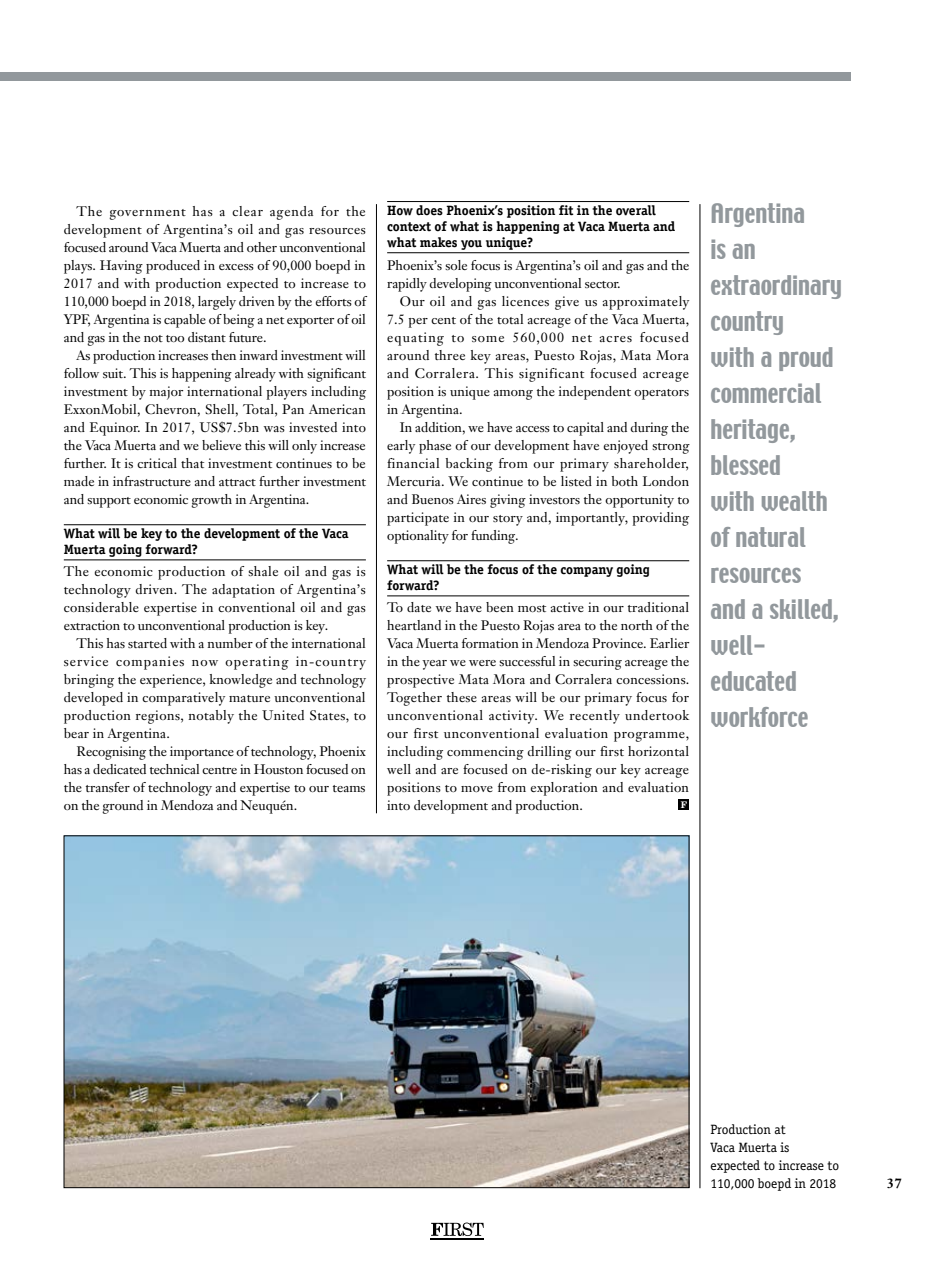
<style>
.page{position:relative;width:936px;height:1263px;background:#fff}
.page>*{position:absolute;margin:0;border:0;box-sizing:border-box;transform-origin:0 0}
.t1{font:24px/36px "Techno";color:#92989c}
.t2{font:13.5px/18px "Janson Text";color:#000;text-align:justify}
.t3{font:700 13.5px/16px "Officina Serif";letter-spacing:-.005em;color:#000}
.t4{font:13.5px/18px "Officina Serif";letter-spacing:-.005em;color:#000}
.t5{font:700 13.5px "Janson Text";color:#000}
.t6{font:700 9px "New Century Schlbk";color:#fff}
</style>
<div class="page">
<hr style="left:699px;top:204px;width:1px;height:984px;background:#000">
<svg style="left:431px;top:1222px;width:52px;height:14px"></svg>
<hr style="left:430px;top:1239px;width:54px;height:1px;background:#000">
<hr style="left:376px;top:204px;width:1px;height:609px;background:#000">
<hr style="left:387px;top:201px;width:302px;height:1px;background:#000">
<hr style="left:387px;top:252px;width:302px;height:1px;background:#000">
<hr style="left:387px;top:560px;width:302px;height:1px;background:#000">
<hr style="left:387px;top:596px;width:302px;height:1px;background:#000">
<div style="left:678px;top:799px;width:11px;height:11px;background:#000"></div>
<hr style="left:64px;top:524px;width:302px;height:1px;background:#000">
<hr style="left:64px;top:560px;width:302px;height:1px;background:#000">
<div style="left:0;top:72px;width:850px;height:9px;background:#92989c"></div>
<img style="left:66px;top:838px;width:621px;height:348px">
<p class="t2" style="left:64px;top:202px;width:304px;text-indent:13px">The government has a clear agenda for the development of Argentina’s oil and gas resources focused around Vaca Muerta and other unconventional plays. Having produced in excess of 90,000 boepd in 2017 and with production expected to increase to 110,000 boepd in 2018, largely driven by the efforts of YPF, Argentina is capable of being a net exporter of oil and gas in the not too distant future.</p>
<p class="t2" style="left:64px;top:346px;width:304px;text-indent:13px">As production increases then inward investment will follow suit. This is happening already with significant investment by major international players including ExxonMobil, Chevron, Shell, Total, Pan American and Equinor. In 2017, US$7.5bn was invested into the Vaca Muerta and we believe this will only increase further. It is critical that investment continues to be made in infrastructure and attract further investment and support economic growth in Argentina.</p>
<p class="t3" style="left:64px;top:525px;width:286px">What will be key to the development of the Vaca<br>Muerta going forward?</p>
<p class="t2" style="left:64px;top:562px;width:303px">The economic production of shale oil and gas is technology driven. The adaptation of Argentina’s considerable expertise in conventional oil and gas extraction to unconventional production is key.</p>
<p class="t2" style="left:64px;top:634px;width:304px;text-indent:13px">This has started with a number of the international service companies now operating in-country bringing the experience, knowledge and technology developed in comparatively mature unconventional production regions, notably the United States, to bear in Argentina.</p>
<p class="t2" style="left:64px;top:742px;width:303px;text-indent:13px">Recognising the importance of technology, Phoenix has a dedicated technical centre in Houston focused on the transfer of technology and expertise to our teams on the ground in Mendoza and Neuquén.</p>
<p class="t3" style="left:387px;top:202px;width:290px">How does Phoenix’s position fit in the overall context of what is happening at Vaca Muerta and what makes you unique?</p>
<p class="t2" style="left:387px;top:256px;width:304px">Phoenix’s sole focus is Argentina’s oil and gas and the rapidly developing unconventional sector.</p>
<p class="t2" style="left:387px;top:292px;width:304px;text-indent:13px">Our oil and gas licences give us approximately 7.5 per cent of the total acreage of the Vaca Muerta, equating to some 560,000 net acres focused around three key areas, Puesto Rojas, Mata Mora and Corralera. This significant focused acreage position is unique among the independent operators in Argentina.</p>
<p class="t2" style="left:387px;top:418px;width:304px;text-indent:13px">In addition, we have access to capital and during the early phase of our development have enjoyed strong financial backing from our primary shareholder, Mercuria. We continue to be listed in both London and Buenos Aires giving investors the opportunity to participate in our story and, importantly, providing optionality for funding.</p>
<p class="t3" style="left:387px;top:561px;width:264px">What will be the focus of the company going forward?</p>
<p class="t2" style="left:387px;top:598px;width:304px">To date we have been most active in our traditional heartland in the Puesto Rojas area to the north of the Vaca Muerta formation in Mendoza Province. Earlier in the year we were successful in securing acreage the prospective Mata Mora and Corralera concessions.<br>Together these areas will be our primary focus for unconventional activity. We recently undertook our first unconventional evaluation programme, including commencing drilling our first horizontal well and are focused on de-risking our key acreage positions to move from exploration and evaluation into development and production.</p>
<p class="t6" style="left:680px;top:799px;width:8px">F</p>
<h1 class="t1" style="left:710px;top:197px;width:133px">Argentina<br>is an extraordinary country<br>with a proud commercial heritage, blessed<br>with wealth of natural resources and a skilled, well&shy;educated workforce</h1>
<p class="t4" style="left:710px;top:1120px;width:130px">Production at<br>Vaca Muerta is expected to increase to<br>110,000 boepd in 2018</p>
<p class="t5" style="left:886px;top:1174px;width:17px">37</p>
</div>
